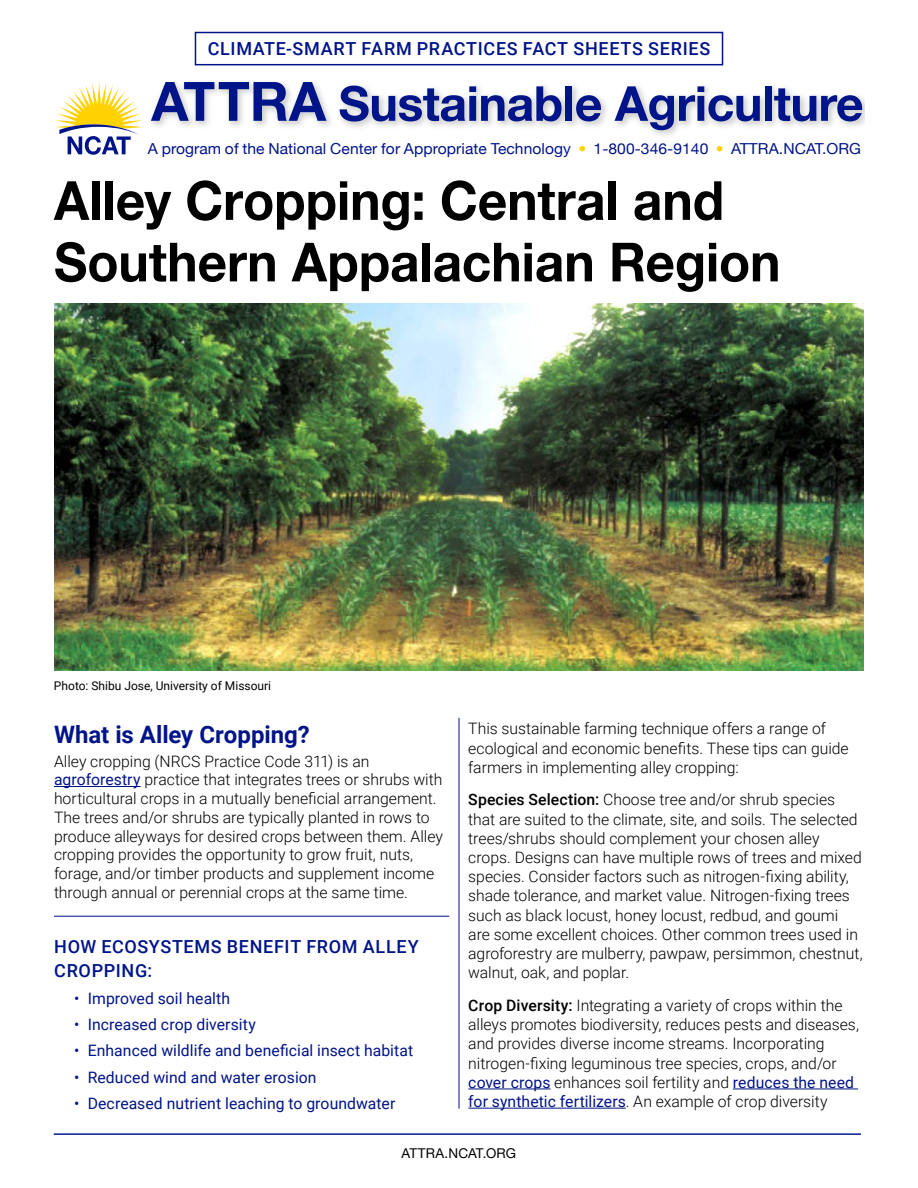
<style>
.page{position:relative;width:918px;height:1188px;background:#fff}
.page>*{position:absolute;margin:0;border:0;box-sizing:border-box;transform-origin:0 0}
.t1{font:700 54px/61.5px "Helvetica Neue";color:#000;scale:.95 1}
.t2{font:700 24px "Roboto";color:#001489}
.t3{font:500 18px/24.6px "Roboto";letter-spacing:.04em;color:#001489}
.t4{font:300 15.75px/19.2px "Roboto";color:#000}
.t5{font:15.75px "Roboto";letter-spacing:.005em;color:#001489}
.t6{font:15.15px "Helvetica Neue";letter-spacing:.005em;color:#001489}
.t7{font:13.5px "Helvetica Neue";letter-spacing:.01em;color:#000}
.t8{font:12px "Roboto";color:#000}
.s1{color:#ffd200}
.s2{font-weight:400;color:#001489}
.s3{font-weight:500}
</style>
<div class="page">
<svg style="left:55px;top:83px;width:88px;height:72px"></svg>
<img style="left:150px;top:85px;width:714px;height:50px">
<svg style="left:340px;top:86px;width:222px;height:36px"></svg>
<div style="left:566px;top:86px;width:6px;height:35px;background:#001489"></div>
<svg style="left:576px;top:95px;width:25px;height:26px"></svg>
<svg style="left:615px;top:86px;width:145px;height:44px"></svg>
<div style="left:765px;top:86px;width:7px;height:35px;background:#001489"></div>
<svg style="left:774px;top:88px;width:88px;height:33px"></svg>
<svg style="left:151px;top:82px;width:176px;height:39px"></svg>
<div style="left:195px;top:32px;width:528px;height:33px;border:2px solid #001489"></div>
<hr style="left:54px;top:786px;width:87px;height:1px;background:#001489">
<hr style="left:54px;top:1134px;width:807px;height:1px;background:#001489">
<hr style="left:468px;top:1089px;width:82px;height:1px;background:#001489">
<hr style="left:733px;top:1089px;width:125px;height:1px;background:#001489">
<hr style="left:468px;top:1108px;width:158px;height:1px;background:#001489">
<hr style="left:54px;top:916px;width:395px;height:1px;background:#001489">
<hr style="left:459px;top:718px;width:1px;height:391px;background:#001489">
<img style="left:54px;top:304px;width:810px;height:367px">
<p class="t3" style="left:208px;top:36px;width:504px">CLIMATE-SMART FARM PRACTICES FACT SHEETS SERIES</p>
<p class="t6" style="left:148px;top:140px;width:715px">A program of the National Center for Appropriate Technology <span class="s1">•</span> 1-800-346-9140 <span class="s1">•</span> ATTRA.NCAT.ORG</p>
<h1 class="t1" style="left:54px;top:169px;width:766px">Alley Cropping: Central and<br>Southern Appalachian Region</h1>
<p class="t8" style="left:54px;top:677px;width:219px">Photo: Shibu Jose, University of Missouri</p>
<h2 class="t2" style="left:54px;top:718px;width:257px">What is Alley Cropping?</h2>
<p class="t4" style="left:54px;top:751px;width:391px;line-height:18.8px">Alley cropping (NRCS Practice Code 311) is an <span class="s2">agroforestry</span> practice that integrates trees or shrubs with horticultural crops in a mutually beneficial arrangement.<br>The trees and/or shrubs are typically planted in rows to produce alleyways for desired crops between them. Alley cropping provides the opportunity to grow fruit, nuts, forage, and/or timber products and supplement income through annual or perennial crops at the same time.</p>
<p class="t3" style="left:54px;top:933px;width:366px">HOW ECOSYSTEMS BENEFIT FROM ALLEY<br>CROPPING:</p>
<p class="t5" style="left:74px;top:987px;width:157px">• Improved soil health</p>
<p class="t5" style="left:74px;top:1013px;width:183px">• Increased crop diversity</p>
<p class="t5" style="left:74px;top:1040px;width:340px">• Enhanced wildlife and beneficial insect habitat</p>
<p class="t5" style="left:74px;top:1066px;width:244px">• Reduced wind and water erosion</p>
<p class="t5" style="left:74px;top:1092px;width:323px">• Decreased nutrient leaching to groundwater</p>
<p class="t4" style="left:468px;top:719px;width:382px">This sustainable farming technique offers a range of ecological and economic benefits. These tips can guide farmers in implementing alley cropping:</p>
<p class="t4" style="left:468px;top:790px;width:396px"><span class="s3">Species Selection:</span> Choose tree and/or shrub species that are suited to the climate, site, and soils. The selected trees/shrubs should complement your chosen alley crops. Designs can have multiple rows of trees and mixed species. Consider factors such as nitrogen-fixing ability, shade tolerance, and market value. Nitrogen-fixing trees such as black locust, honey locust, redbud, and goumi are some excellent choices. Other common trees used in agroforestry are mulberry, pawpaw, persimmon, chestnut, walnut, oak, and poplar.</p>
<p class="t4" style="left:468px;top:995px;width:392px"><span class="s3">Crop Diversity:</span> Integrating a variety of crops within the alleys promotes biodiversity, reduces pests and diseases, and provides diverse income streams. Incorporating nitrogen-fixing leguminous tree species, crops, and/or <span class="s2">cover crops</span> enhances soil fertility and <span class="s2">reduces the need for synthetic fertilizers</span>. An example of crop diversity</p>
<p class="t7" style="left:401px;top:1145px;width:116px">ATTRA.NCAT.ORG</p>
</div>
